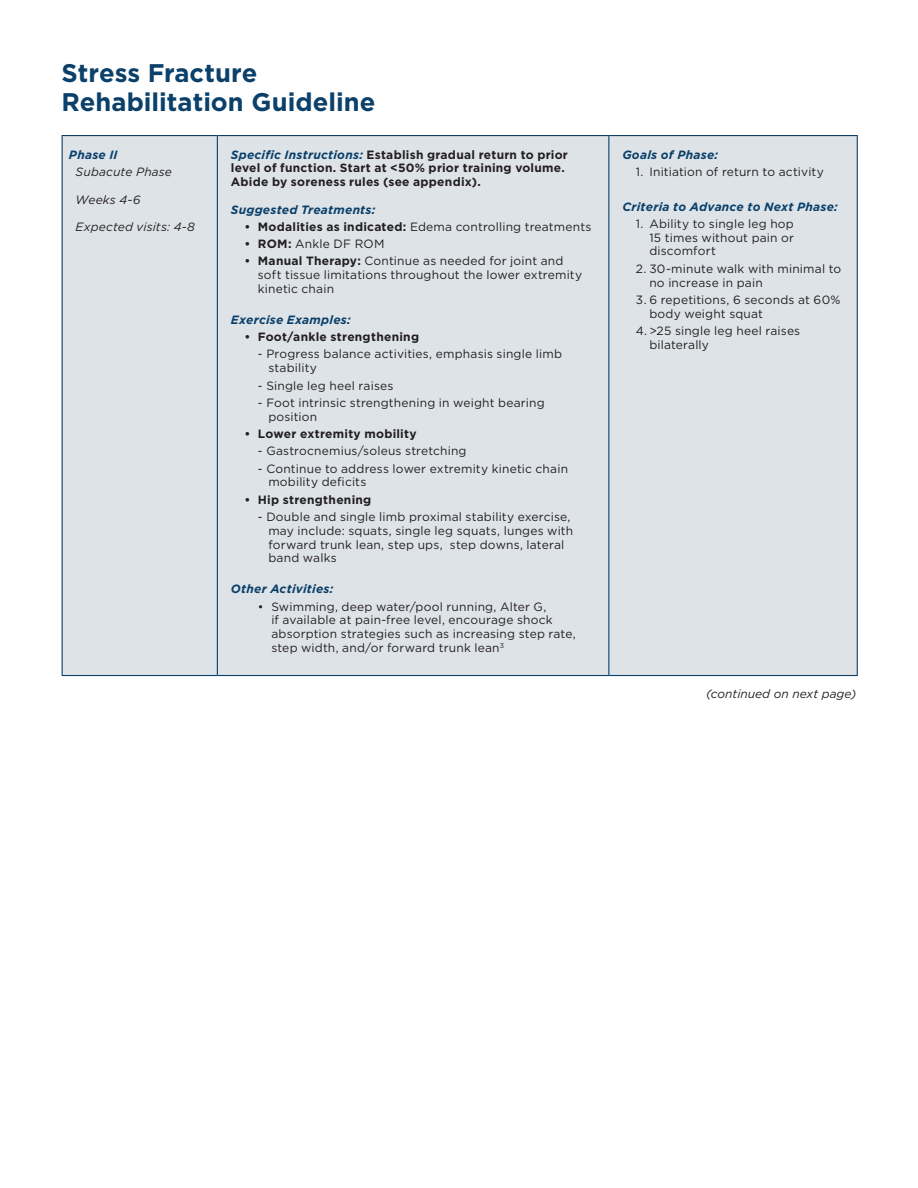
<style>
.page{position:relative;width:918px;height:1188px;background:#fff}
.page>*{position:absolute;margin:0;border:0;box-sizing:border-box;transform-origin:0 0}
.t1{font:700 25.5px/29.2px "Gotham";color:#0a406a}
.t2{font:12px/13.8px "Gotham";letter-spacing:.015em;color:#231f20}
.t3{font:700 12px/13.8px "Gotham";letter-spacing:.02em;color:#231f20}
.t4{font:italic 700 12px "Gotham";letter-spacing:.02em;color:#0a406a}
.t5{font:italic 12px "Gotham";letter-spacing:.005em;color:#231f20}
.s1{font-style:italic;color:#0a406a}
.s2{font-weight:700}
</style>
<div class="page">
<div style="left:63px;top:136px;width:794px;height:539px;background:#dee3e8"></div>
<hr style="left:62px;top:135px;width:155px;height:1px;background:#0a406a">
<hr style="left:62px;top:136px;width:1px;height:539px;background:#0a406a">
<hr style="left:217px;top:135px;width:392px;height:1px;background:#0a406a">
<hr style="left:217px;top:136px;width:1px;height:539px;background:#0a406a">
<hr style="left:609px;top:135px;width:249px;height:1px;background:#0a406a">
<hr style="left:608px;top:136px;width:1px;height:539px;background:#0a406a">
<hr style="left:857px;top:136px;width:1px;height:539px;background:#0a406a">
<hr style="left:62px;top:675px;width:155px;height:1px;background:#0a406a">
<hr style="left:217px;top:675px;width:392px;height:1px;background:#0a406a">
<hr style="left:609px;top:675px;width:249px;height:1px;background:#0a406a">
<h1 class="t1" style="left:62px;top:58px;width:315px">Stress Fracture<br>Rehabilitation Guideline</h1>
<p class="t4" style="left:69px;top:146px;width:50px">Phase II</p>
<p class="t5" style="left:76px;top:164px;width:98px">Subacute Phase</p>
<p class="t5" style="left:76px;top:192px;width:67px">Weeks 4-6</p>
<p class="t5" style="left:76px;top:219px;width:121px">Expected visits: 4-8</p>
<p class="t3" style="left:231px;top:147px;width:339px"><span class="s1">Specific Instructions:</span> Establish gradual return to prior level of function. Start at &lt;50% prior training volume.<br>Abide by soreness rules (see appendix).</p>
<p class="t4" style="left:231px;top:201px;width:146px">Suggested Treatments:</p>
<p class="t2" style="left:244px;top:219px;width:349px"><span class="s2">• Modalities as indicated:</span> Edema controlling treatments</p>
<p class="t2" style="left:244px;top:237px;width:142px"><span class="s2">• ROM:</span> Ankle DF ROM</p>
<p class="t2" style="left:258px;top:254px;width:326px;text-indent:-14px"><span class="s2">• Manual Therapy:</span> Continue as needed for joint and soft tissue limitations throughout the lower extremity kinetic chain</p>
<p class="t4" style="left:231px;top:312px;width:121px">Exercise Examples:</p>
<p class="t3" style="left:244px;top:330px;width:176px">• Foot/ankle strengthening</p>
<p class="t2" style="left:268px;top:347px;width:295px;text-indent:-10px">- Progress balance activities, emphasis single limb stability</p>
<p class="t2" style="left:258px;top:378px;width:137px">- Single leg heel raises</p>
<p class="t2" style="left:268px;top:395px;width:278px;text-indent:-10px">- Foot intrinsic strengthening in weight bearing position</p>
<p class="t3" style="left:244px;top:427px;width:174px">• Lower extremity mobility</p>
<p class="t2" style="left:258px;top:444px;width:210px">- Gastrocnemius/soleus stretching</p>
<p class="t2" style="left:268px;top:461px;width:301px;text-indent:-10px">- Continue to address lower extremity kinetic chain mobility deficits</p>
<p class="t3" style="left:244px;top:492px;width:128px">• Hip strengthening</p>
<p class="t2" style="left:268px;top:510px;width:306px;text-indent:-10px">- Double and single limb proximal stability exercise, may include: squats, single leg squats, lunges with forward trunk lean, step ups, step downs, lateral band walks</p>
<p class="t4" style="left:231px;top:581px;width:104px">Other Activities:</p>
<p class="t2" style="left:271px;top:599px;width:306px;text-indent:-14px">• Swimming, deep water/pool running, Alter G,<br>if available at pain-free level, encourage shock absorption strategies such as increasing step rate, step width, and/or forward trunk lean<sup>3</sup></p>
<p class="t4" style="left:622px;top:146px;width:97px">Goals of Phase:</p>
<p class="t2" style="left:636px;top:165px;width:189px">1. Initiation of return to activity</p>
<p class="t4" style="left:622px;top:198px;width:217px">Criteria to Advance to Next Phase:</p>
<p class="t2" style="left:649px;top:216px;width:146px;text-align:justify;text-indent:-14px">1. Ability to single leg hop 15 times without pain or discomfort</p>
<p class="t2" style="left:649px;top:261px;width:193px;text-indent:-14px">2. 30-minute walk with minimal to no increase in pain</p>
<p class="t2" style="left:649px;top:292px;width:193px;text-indent:-14px">3. 6 repetitions, 6 seconds at 60% body weight squat</p>
<p class="t2" style="left:649px;top:324px;width:152px;text-indent:-14px">4. &gt;25 single leg heel raises bilaterally</p>
<p class="t5" style="left:706px;top:686px;width:152px">(continued on next page)</p>
</div>
